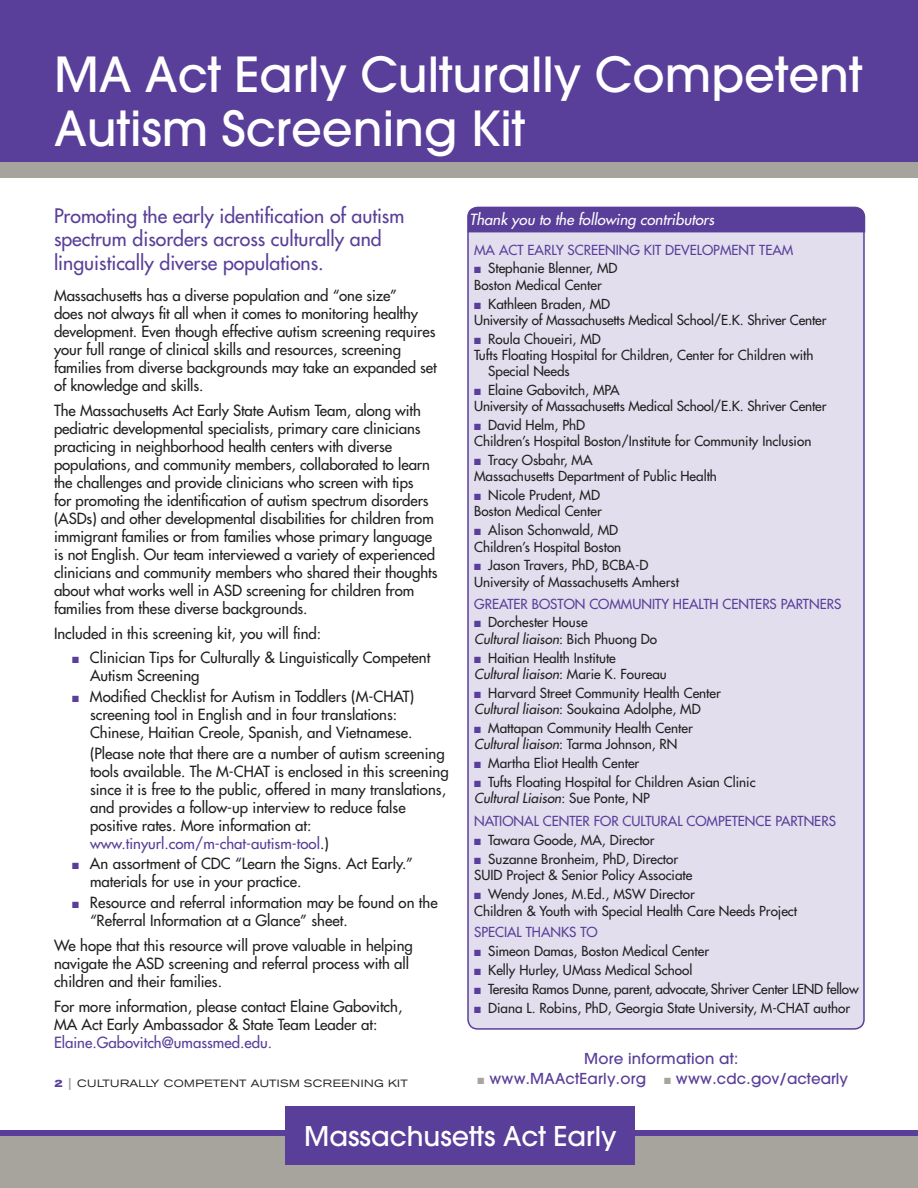
<style>
.page{position:relative;width:918px;height:1188px;background:#fff}
.page>*{position:absolute;margin:0;border:0;box-sizing:border-box;transform-origin:0 0}
.Page_Heading{font:500 48px/54px "Avant Garde";color:#fff}
.t1{font:500 27px "Avant Garde";color:#fff}
.Level_1_heading{font:19.5px/23.4px "Futura";color:#593f99}
.Body{font:15px/18px "Futura";letter-spacing:-.005em;color:#231f20}
.Bullet{font:15px/18px "Futura";color:#231f20}
.t2{font:500 15px "Avant Garde";letter-spacing:.015em;color:#593f99}
.t3{font:italic 15px "Futura";color:#fff}
.phone_list{font:13.5px/16.2px "Futura";color:#231f20}
.phone_list-2{font:13.5px "Futura";color:#593f99}
.phone_list-3{font:italic 13.5px "Futura";color:#231f20}
.Level_1_heading-2{font:13.5px "Futura";color:#593f99}
.t4{font:expanded 10.5px "Akzidenz Grotesk BE";letter-spacing:.035em;color:#231f20}
.s1{color:#593f99}
.s2{font-style:normal}
.s3{font-style:italic}
.s4{font-weight:700;color:#593f99}
.s5{font-weight:700;font-size:12px;color:#a7a39d}
.s6{color:#a7a39d}
</style>
<div class="page">
<div style="left:0;top:1136px;width:918px;height:52px;background:#a7a39d"></div>
<div style="left:0;top:1130px;width:918px;height:6px;background:#593f99"></div>
<div style="left:286px;top:1106px;width:349px;height:58px;background:#593f99"></div>
<div style="left:0;top:0;width:918px;height:164px;background:#593f99"></div>
<div style="left:0;top:162px;width:918px;height:16px;background:#a7a39d"></div>
<div style="left:468px;top:207px;width:396px;height:822px;background:#e2deee;border-radius:10px"></div>
<div style="left:467px;top:207px;width:399px;height:26px;background:#593f99"></div>
<p class="Page_Heading" style="left:54px;top:48px;width:810px">MA Act Early Culturally Competent<br>Autism Screening Kit</p>
<p class="Level_1_heading" style="left:54px;top:204px;width:352px">Promoting the early identification of autism spectrum disorders across culturally and linguistically diverse populations.</p>
<p class="Body" style="left:54px;top:287px;width:384px">Massachusetts has a diverse population and “one size”<br>does not always fit all when it comes to monitoring healthy development. Even though effective autism screening requires your full range of clinical skills and resources, screening families from diverse backgrounds may take an expanded set of knowledge and skills.</p>
<p class="Body" style="left:54px;top:401px;width:385px">The Massachusetts Act Early State Autism Team, along with pediatric developmental specialists, primary care clinicians practicing in neighborhood health centers with diverse populations, and community members, collaborated to learn the challenges and provide clinicians who screen with tips<br>for promoting the identification of autism spectrum disorders (ASDs) and other developmental disabilities for children from immigrant families or from families whose primary language is not English. Our team interviewed a variety of experienced clinicians and community members who shared their thoughts about what works well in ASD screening for children from families from these diverse backgrounds.</p>
<p class="Body" style="left:54px;top:624px;width:269px">Included in this screening kit, you will find:</p>
<p class="Bullet" style="left:90px;top:649px;width:342px;text-indent:-18px"><span class="s1">■</span> Clinician Tips for Culturally &amp; Linguistically Competent<br>Autism Screening</p>
<p class="Bullet" style="left:90px;top:688px;width:326px;text-indent:-18px"><span class="s1">■</span> Modified Checklist for Autism in Toddlers (M-CHAT) screening tool in English and in four translations:<br>Chinese, Haitian Creole, Spanish, and Vietnamese.</p>
<p class="Bullet" style="left:90px;top:744px;width:360px">(Please note that there are a number of autism screening tools available. The M-CHAT is enclosed in this screening since it is free to the public, offered in many translations, and provides a follow-up interview to reduce false positive rates. More information at: <span class="s1">www.tinyurl.com/m-chat-autism-tool</span>.)</p>
<p class="Bullet" style="left:90px;top:855px;width:325px;text-indent:-18px"><span class="s1">■</span> An assortment of CDC “Learn the Signs. Act Early.” materials for use in your practice.</p>
<p class="Bullet" style="left:90px;top:894px;width:349px;text-indent:-18px"><span class="s1">■</span> Resource and referral information may be found on the “Referral Information at a Glance” sheet.</p>
<p class="Body" style="left:54px;top:936px;width:360px">We hope that this resource will prove valuable in helping navigate the ASD screening and referral process with all children and their families.</p>
<p class="Body" style="left:54px;top:997px;width:350px">For more information, please contact Elaine Gabovitch,<br>MA Act Early Ambassador &amp; State Team Leader at:<br><span class="s1">Elaine.Gabovitch@umassmed.edu.</span></p>
<p class="t3" style="left:470px;top:210px;width:246px">Thank you to the following contributors</p>
<p class="phone_list-2" style="left:474px;top:241px;width:321px">MA ACT EARLY SCREENING KIT DEVELOPMENT TEAM</p>
<p class="phone_list" style="left:474px;top:260px;width:145px"><span class="s1">■</span> Stephanie Blenner, MD<br>Boston Medical Center</p>
<p class="phone_list" style="left:474px;top:296px;width:354px"><span class="s1">■</span> Kathleen Braden, MD<br>University of Massachusetts Medical School/E.K. Shriver Center</p>
<p class="phone_list" style="left:474px;top:331px;width:128px"><span class="s1">■</span> Roula Choueiri, MD</p>
<p class="phone_list" style="left:474px;top:347px;width:341px">Tufts Floating Hospital for Children, Center for Children with</p>
<p class="phone_list" style="left:488px;top:363px;width:83px">Special Needs</p>
<p class="phone_list" style="left:474px;top:382px;width:354px"><span class="s1">■</span> Elaine Gabovitch, MPA<br>University of Massachusetts Medical School/E.K. Shriver Center</p>
<p class="phone_list" style="left:474px;top:417px;width:339px"><span class="s1">■</span> David Helm, PhD<br>Children’s Hospital Boston/Institute for Community Inclusion</p>
<p class="phone_list" style="left:474px;top:452px;width:244px"><span class="s1">■</span> Tracy Osbahr, MA<br>Massachusetts Department of Public Health</p>
<p class="phone_list" style="left:474px;top:487px;width:129px"><span class="s1">■</span> Nicole Prudent, MD<br>Boston Medical Center</p>
<p class="phone_list" style="left:474px;top:522px;width:149px"><span class="s1">■</span> Alison Schonwald, MD<br>Children’s Hospital Boston</p>
<p class="phone_list" style="left:474px;top:557px;width:206px"><span class="s1">■</span> Jason Travers, PhD, BCBA-D<br>University of Massachusetts Amherst</p>
<p class="phone_list-2" style="left:474px;top:595px;width:369px">GREATER BOSTON COMMUNITY HEALTH CENTERS PARTNERS</p>
<p class="phone_list" style="left:474px;top:614px;width:115px"><span class="s1">■</span> Dorchester House</p>
<p class="phone_list-3" style="left:474px;top:630px;width:185px">Cultural liaison<span class="s2">: Bich Phuong Do</span></p>
<p class="phone_list" style="left:474px;top:650px;width:143px"><span class="s1">■</span> Haitian Health Institute</p>
<p class="phone_list-3" style="left:474px;top:665px;width:194px">Cultural liaison<span class="s2">: Marie K. Foureau</span></p>
<p class="phone_list" style="left:474px;top:685px;width:248px"><span class="s1">■</span> Harvard Street Community Health Center</p>
<p class="phone_list" style="left:474px;top:701px;width:228px"><span class="s3">Cultural liaison</span>: Soukaina Adolphe, MD</p>
<p class="phone_list" style="left:474px;top:720px;width:220px"><span class="s1">■</span> Mattapan Community Health Center</p>
<p class="phone_list" style="left:474px;top:736px;width:205px"><span class="s3">Cultural liaison</span>: Tarma Johnson, RN</p>
<p class="phone_list" style="left:474px;top:755px;width:167px"><span class="s1">■</span> Martha Eliot Health Center</p>
<p class="phone_list" style="left:474px;top:774px;width:283px"><span class="s1">■</span> Tufts Floating Hospital for Children Asian Clinic</p>
<p class="phone_list-3" style="left:474px;top:790px;width:177px">Cultural Liaison<span class="s2">: Sue Ponte, NP</span></p>
<p class="phone_list-2" style="left:474px;top:813px;width:363px">NATIONAL CENTER FOR CULTURAL COMPETENCE PARTNERS</p>
<p class="phone_list" style="left:474px;top:832px;width:182px"><span class="s1">■</span> Tawara Goode, MA, Director</p>
<p class="phone_list" style="left:474px;top:851px;width:206px"><span class="s1">■</span> Suzanne Bronheim, PhD, Director</p>
<p class="phone_list" style="left:474px;top:867px;width:220px">SUID Project &amp; Senior Policy Associate</p>
<p class="phone_list" style="left:474px;top:886px;width:325px"><span class="s1">■</span> Wendy Jones, M.Ed., MSW Director<br>Children &amp; Youth with Special Health Care Needs Project</p>
<p class="Level_1_heading-2" style="left:474px;top:924px;width:125px">SPECIAL THANKS TO</p>
<p class="phone_list" style="left:474px;top:943px;width:237px"><span class="s1">■</span> Simeon Damas, Boston Medical Center</p>
<p class="phone_list" style="left:474px;top:962px;width:220px"><span class="s1">■</span> Kelly Hurley, UMass Medical School</p>
<p class="phone_list" style="left:474px;top:981px;width:386px"><span class="s1">■</span> Teresita Ramos Dunne, parent, advocate, Shriver Center LEND fellow</p>
<p class="phone_list" style="left:474px;top:1000px;width:377px"><span class="s1">■</span> Diana L. Robins, PhD, Georgia State University, M-CHAT author</p>
<p class="t2" style="left:584px;top:1049px;width:156px">More information at:</p>
<p class="t4" style="left:54px;top:1077px;width:355px"><span class="s4">2</span> <span class="s5">|</span> CULTURALLY COMPETENT AUTISM SCREENING KIT</p>
<p class="t2" style="left:478px;top:1070px;width:372px"><span class="s6">■</span> www.MAActEarly.org <span class="s6">■</span> www.cdc.gov/actearly</p>
<h2 class="t1" style="left:304px;top:1119px;width:314px">Massachusetts Act Early</h2>
</div>
